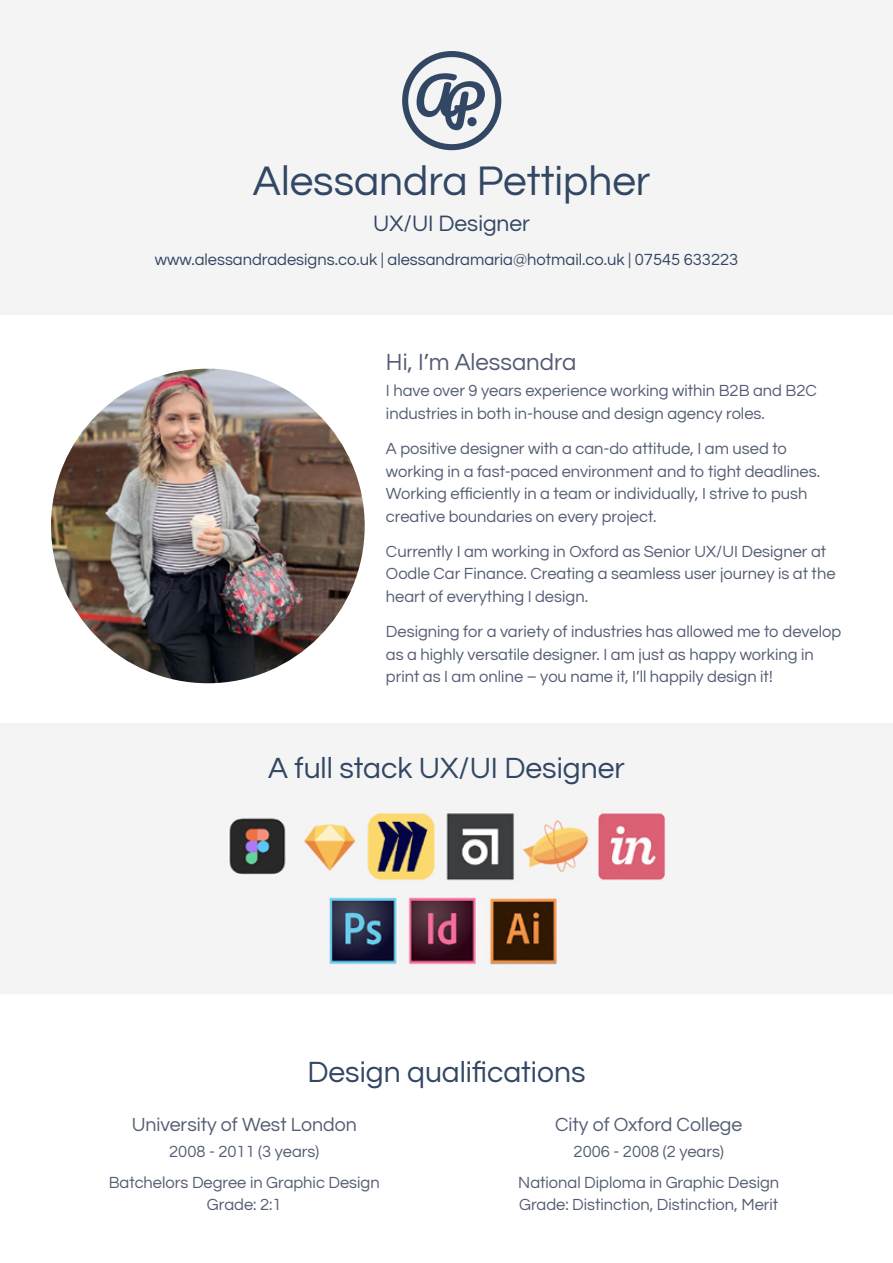
<style>
.page{position:relative;width:893px;height:1263px;background:#fff}
.page>*{position:absolute;margin:0;border:0;box-sizing:border-box;transform-origin:0 0}
.t1{font:42.3px "Questrial";color:#314764}
.t2{font:30px "Questrial";color:#314764}
.t3{font:24px "Questrial";color:#545d74}
.t4{font:22.8px "Questrial";color:#314764}
.t5{font:19.5px "Questrial";color:#545d74}
.t6{font:16.5px/22.5px "Questrial";color:#545d74}
.t7{font:16.5px "Questrial";color:#314764}
</style>
<div class="page">
<div style="left:0;top:723px;width:893px;height:271px;background:#f5f4f4"></div>
<div style="left:0;top:0;width:893px;height:315px;background:#f5f4f4"></div>
<svg style="left:402px;top:51px;width:99px;height:99px"></svg>
<div style="left:467px;top:117px;width:10px;height:9px;background:#324764;border-radius:50%"></div>
<img style="left:51px;top:369px;width:314px;height:314px;border-radius:157px">
<img style="left:229px;top:813px;width:436px;height:152px">
<h1 class="t1" style="left:253px;top:152px;width:399px">Alessandra Pettipher</h1>
<h3 class="t4" style="left:373px;top:207px;width:158px">UX/UI Designer</h3>
<p class="t7" style="left:155px;top:248px;width:585px">www.alessandradesigns.co.uk | alessandramaria@hotmail.co.uk | 07545 633223</p>
<h3 class="t3" style="left:386px;top:345px;width:192px">Hi, I’m Alessandra</h3>
<p class="t6" style="left:386px;top:380px;width:433px">I have over 9 years experience working within B2B and B2C industries in both in-house and design agency roles.</p>
<p class="t6" style="left:386px;top:438px;width:436px">A positive designer with a can-do attitude, I am used to working in a fast-paced environment and to tight deadlines.<br>Working efficiently in a team or individually, I strive to push creative boundaries on every project.</p>
<p class="t6" style="left:386px;top:541px;width:451px">Currently I am working in Oxford as Senior UX/UI Designer at<br>Oodle Car Finance. Creating a seamless user journey is at the heart of everything I design.</p>
<p class="t6" style="left:386px;top:621px;width:457px">Designing for a variety of industries has allowed me to develop as a highly versatile designer. I am just as happy working in print as I am online – you name it, I’ll happily design it!</p>
<h2 class="t2" style="left:268px;top:747px;width:358px">A full stack UX/UI Designer</h2>
<h2 class="t2" style="left:307px;top:1051px;width:279px">Design qualifications</h2>
<p class="t5" style="left:132px;top:1111px;width:226px">University of West London</p>
<p class="t6" style="left:109px;top:1136px;width:273px;line-height:31px;text-align:center">2008 - 2011 (3 years)<br>Batchelors Degree in Graphic Design</p>
<p class="t6" style="left:207px;top:1194px;width:76px">Grade: 2:1</p>
<p class="t5" style="left:555px;top:1111px;width:189px">City of Oxford College</p>
<p class="t6" style="left:518px;top:1136px;width:262px;line-height:31px;text-align:center">2006 - 2008 (2 years)<br>National Diploma in Graphic Design</p>
<p class="t6" style="left:519px;top:1194px;width:261px">Grade: Distinction, Distinction, Merit</p>
</div>
